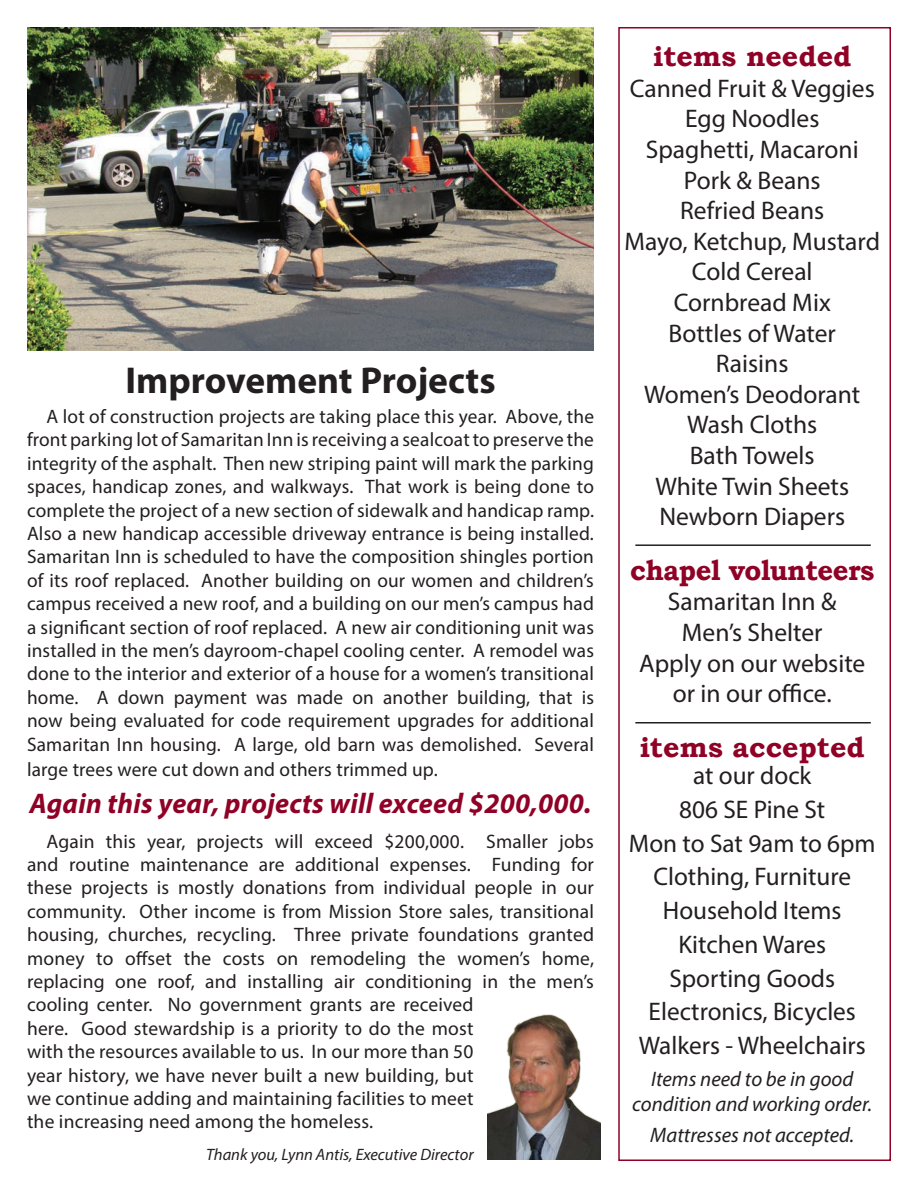
<style>
.page{position:relative;width:918px;height:1188px;background:#fff}
.page>*{position:absolute;margin:0;border:0;box-sizing:border-box;transform-origin:0 0}
.t1{font:700 37.5px "Myriad Pro";color:#231f20}
.t2{font:italic 700 28.5px "Myriad Pro";letter-spacing:.01em;color:#900126}
.t3{font:700 28.5px "Bookman Old Style";color:#900126}
.t4{font:700 28.5px "Bookman Old Style";letter-spacing:-.02em;color:#900126;scale:.96 1}
.t5{font:25.5px "Myriad Pro";color:#231f20}
.t6{font:italic 21px "Myriad Pro";color:#231f20}
.t7{font:19.5px/23.4px "Myriad Pro";letter-spacing:.01em;color:#231f20;text-align:justify}
.t8{font:italic 16.5px "Myriad Pro";color:#231f20}
</style>
<div class="page">
<div style="left:618px;top:27px;width:273px;height:1134px;border:2px solid #900126"></div>
<hr style="left:635px;top:544px;width:236px;height:2px;background:#231f20">
<hr style="left:635px;top:722px;width:236px;height:2px;background:#231f20">
<img style="left:487px;top:1014px;width:114px;height:146px">
<img style="left:27px;top:27px;width:567px;height:324px">
<p class="t1" style="left:125px;top:356px;width:372px">Improvement Projects</p>
<p class="t7" style="left:27px;top:405px;width:569px;text-indent:19px">A lot of construction projects are taking place this year. Above, the front parking lot of Samaritan Inn is receiving a sealcoat to preserve the integrity of the asphalt. Then new striping paint will mark the parking spaces, handicap zones, and walkways. That work is being done to complete the project of a new section of sidewalk and handicap ramp.<br>Also a new handicap accessible driveway entrance is being installed.<br>Samaritan Inn is scheduled to have the composition shingles portion of its roof replaced. Another building on our women and children’s campus received a new roof, and a building on our men’s campus had a significant section of roof replaced. A new air conditioning unit was installed in the men’s dayroom-chapel cooling center. A remodel was done to the interior and exterior of a house for a women’s transitional home. A down payment was made on another building, that is now being evaluated for code requirement upgrades for additional Samaritan Inn housing. A large, old barn was demolished. Several</p>
<p class="t7" style="left:27px;top:757px;width:412px">large trees were cut down and others trimmed up.</p>
<p class="t2" style="left:30px;top:785px;width:563px">Again this year, projects will exceed $200,000.</p>
<p class="t7" style="left:27px;top:829px;width:569px;text-align:left;text-indent:20px">Again this year, projects will exceed $200,000. Smaller jobs and routine maintenance are additional expenses. Funding for these projects is mostly donations from individual people in our community. Other income is from Mission Store sales, transitional housing, churches, recycling. Three private foundations granted money to offset the costs on remodeling the women’s home, replacing one roof, and installing air conditioning in the men’s cooling center. No government grants are received<br>here. Good stewardship is a priority to do the most<br>with the resources available to us. In our more than 50<br>year history, we have never built a new building, but<br>we continue adding and maintaining facilities to meet<br>the increasing need among the homeless.</p>
<p class="t8" style="left:206px;top:1144px;width:269px">Thank you, Lynn Antis, Executive Director</p>
<p class="t3" style="left:653px;top:36px;width:200px">items needed</p>
<p class="t5" style="left:630px;top:72px;width:247px">Canned Fruit &amp; Veggies</p>
<p class="t5" style="left:685px;top:103px;width:136px">Egg Noodles</p>
<p class="t5" style="left:646px;top:134px;width:214px">Spaghetti, Macaroni</p>
<p class="t5" style="left:684px;top:164px;width:138px">Pork &amp; Beans</p>
<p class="t5" style="left:680px;top:195px;width:146px">Refried Beans</p>
<p class="t5" style="left:624px;top:225px;width:257px">Mayo, Ketchup, Mustard</p>
<p class="t5" style="left:692px;top:256px;width:122px">Cold Cereal</p>
<p class="t5" style="left:674px;top:287px;width:159px">Cornbread Mix</p>
<p class="t5" style="left:669px;top:317px;width:169px">Bottles of Water</p>
<p class="t5" style="left:716px;top:348px;width:74px">Raisins</p>
<p class="t5" style="left:644px;top:378px;width:218px">Women’s Deodorant</p>
<p class="t5" style="left:687px;top:409px;width:132px">Wash Cloths</p>
<p class="t5" style="left:690px;top:440px;width:127px">Bath Towels</p>
<p class="t5" style="left:655px;top:470px;width:195px">White Twin Sheets</p>
<p class="t5" style="left:659px;top:501px;width:187px">Newborn Diapers</p>
<p class="t4" style="left:630px;top:550px;width:256px">chapel volunteers</p>
<p class="t5" style="left:668px;top:586px;width:170px">Samaritan Inn &amp;</p>
<p class="t5" style="left:682px;top:617px;width:142px">Men’s Shelter</p>
<p class="t5" style="left:639px;top:647px;width:228px">Apply on our website</p>
<p class="t5" style="left:673px;top:678px;width:160px">or in our office.</p>
<p class="t3" style="left:640px;top:727px;width:227px">items accepted</p>
<p class="t5" style="left:693px;top:760px;width:120px">at our dock</p>
<p class="t5" style="left:679px;top:794px;width:148px">806 SE Pine St</p>
<p class="t5" style="left:629px;top:827px;width:248px">Mon to Sat 9am to 6pm</p>
<p class="t5" style="left:654px;top:861px;width:199px">Clothing, Furniture</p>
<p class="t5" style="left:663px;top:895px;width:180px">Household Items</p>
<p class="t5" style="left:678px;top:929px;width:149px">Kitchen Wares</p>
<p class="t5" style="left:669px;top:962px;width:167px">Sporting Goods</p>
<p class="t5" style="left:649px;top:996px;width:209px">Electronics, Bicycles</p>
<p class="t5" style="left:639px;top:1030px;width:229px">Walkers - Wheelchairs</p>
<p class="t6" style="left:651px;top:1066px;width:204px">Items need to be in good</p>
<p class="t6" style="left:632px;top:1091px;width:241px">condition and working order.</p>
<p class="t6" style="left:650px;top:1122px;width:205px">Mattresses not accepted.</p>
</div>
